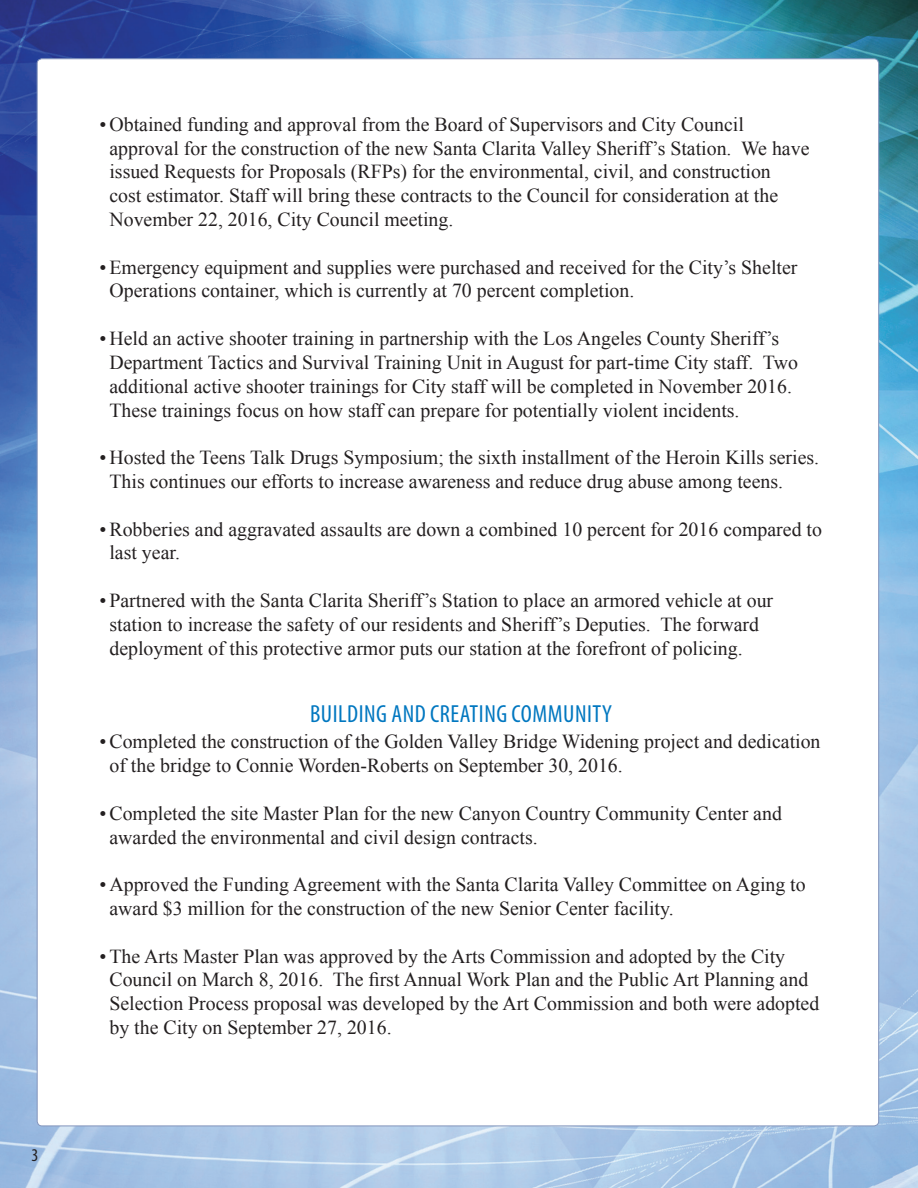
<style>
.page{position:relative;width:918px;height:1188px;background:#fff}
.page>*{position:absolute;margin:0;border:0;box-sizing:border-box;transform-origin:0 0}
.t1{font:condensed 24.75px "Myriad Pro";letter-spacing:.02em;color:#0077c0}
.t2{font:19.8px/23.9px "Times New Roman";color:#231f20}
.t3{font:condensed 18px "Myriad Pro";color:#231f20}
</style>
<div class="page">
<img style="left:0;top:0;width:918px;height:1188px">
<div style="left:37px;top:59px;width:842px;height:1067px;background:#fff;border-radius:5px"></div>
<p class="t3" style="left:32px;top:1144px;width:8px">3</p>
<p class="t2" style="left:109px;top:112px;width:702px;text-indent:-10px">• Obtained funding and approval from the Board of Supervisors and City Council approval for the construction of the new Santa Clarita Valley Sheriff’s Station. We have issued Requests for Proposals (RFPs) for the environmental, civil, and construction<br>cost estimator. Staff will bring these contracts to the Council for consideration at the November 22, 2016, City Council meeting.</p>
<p class="t2" style="left:109px;top:255px;width:690px;text-indent:-10px">•Emergency equipment and supplies were purchased and received for the City’s Shelter<br>Operations container, which is currently at 70 percent completion.</p>
<p class="t2" style="left:109px;top:326px;width:690px;text-indent:-10px">• Held an active shooter training in partnership with the Los Angeles County Sheriff’s Department Tactics and Survival Training Unit in August for part-time City staff. Two additional active shooter trainings for City staff will be completed in November 2016.<br>These trainings focus on how staff can prepare for potentially violent incidents.</p>
<p class="t2" style="left:109px;top:445px;width:711px;text-indent:-10px">• Hosted the Teens Talk Drugs Symposium; the sixth installment of the Heroin Kills series.<br>This continues our efforts to increase awareness and reduce drug abuse among teens.</p>
<p class="t2" style="left:109px;top:517px;width:714px;text-indent:-10px">• Robberies and aggravated assaults are down a combined 10 percent for 2016 compared to last year.</p>
<p class="t2" style="left:109px;top:588px;width:665px;text-indent:-10px">• Partnered with the Santa Clarita Sheriff’s Station to place an armored vehicle at our station to increase the safety of our residents and Sheriff’s Deputies. The forward deployment of this protective armor puts our station at the forefront of policing.</p>
<p class="t1" style="left:310px;top:699px;width:304px">BUILDING AND CREATING COMMUNITY</p>
<p class="t2" style="left:109px;top:729px;width:713px;text-indent:-10px">• Completed the construction of the Golden Valley Bridge Widening project and dedication of the bridge to Connie Worden-Roberts on September 30, 2016.</p>
<p class="t2" style="left:109px;top:801px;width:674px;text-indent:-10px">•Completed the site Master Plan for the new Canyon Country Community Center and awarded the environmental and civil design contracts.</p>
<p class="t2" style="left:109px;top:872px;width:698px;text-indent:-10px">• Approved the Funding Agreement with the Santa Clarita Valley Committee on Aging to award $3 million for the construction of the new Senior Center facility.</p>
<p class="t2" style="left:109px;top:944px;width:711px;text-indent:-10px">•The Arts Master Plan was approved by the Arts Commission and adopted by the City Council on March 8, 2016. The first Annual Work Plan and the Public Art Planning and Selection Process proposal was developed by the Art Commission and both were adopted by the City on September 27, 2016.</p>
</div>
